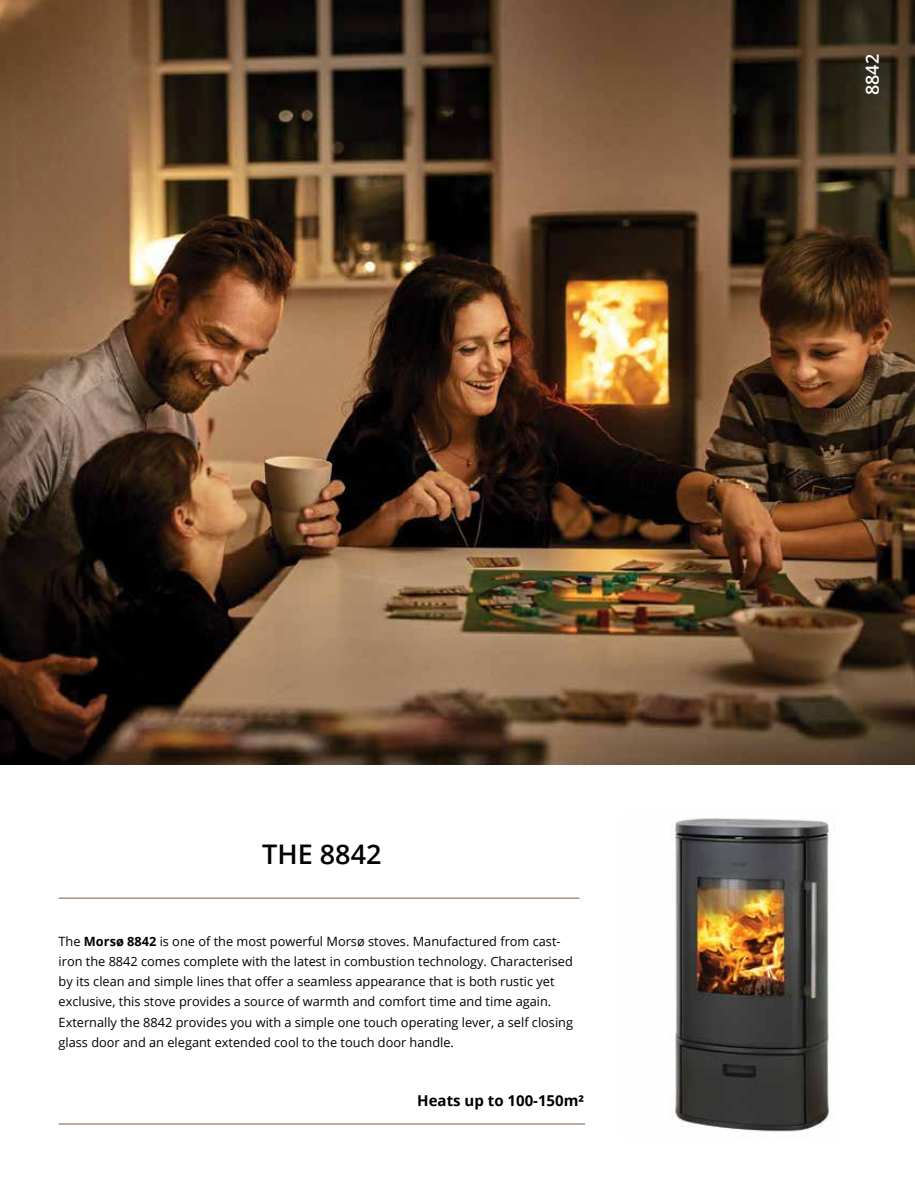
<style>
.page{position:relative;width:915px;height:1191px;background:#fff}
.page>*{position:absolute;margin:0;border:0;box-sizing:border-box;transform-origin:0 0}
.t1{font:600 27px "Open Sans";color:#000}
.t2{font:600 18px "Open Sans";color:#fff}
.t3{font:700 15px "Open Sans";color:#000}
.t4{font:12.75px/20.2px "Open Sans";color:#000}
.s1{font-weight:700}
</style>
<div class="page">
<hr style="left:59px;top:897px;width:520px;height:1px;background:#886d4b">
<hr style="left:59px;top:1123px;width:526px;height:1px;background:#886d4b">
<img style="left:0;top:0;width:914px;height:764px">
<img style="left:671px;top:818px;width:163px;height:314px">
<h2 class="t2" style="left:859px;top:95px;width:43px;rotate:-90deg">8842</h2>
<h1 class="t1" style="left:262px;top:835px;width:121px">THE 8842</h1>
<p class="t4" style="left:59px;top:930px;width:516px">The <span class="s1">Morsø 8842</span> is one of the most powerful Morsø stoves. Manufactured from cast&shy;iron the 8842 comes complete with the latest in combustion technology. Characterised by its clean and simple lines that offer a seamless appearance that is both rustic yet exclusive, this stove provides a source of warmth and comfort time and time again.<br>Externally the 8842 provides you with a simple one touch operating lever, a self closing glass door and an elegant extended cool to the touch door handle.</p>
<p class="t3" style="left:417px;top:1090px;width:168px">Heats up to 100-150m²</p>
</div>
